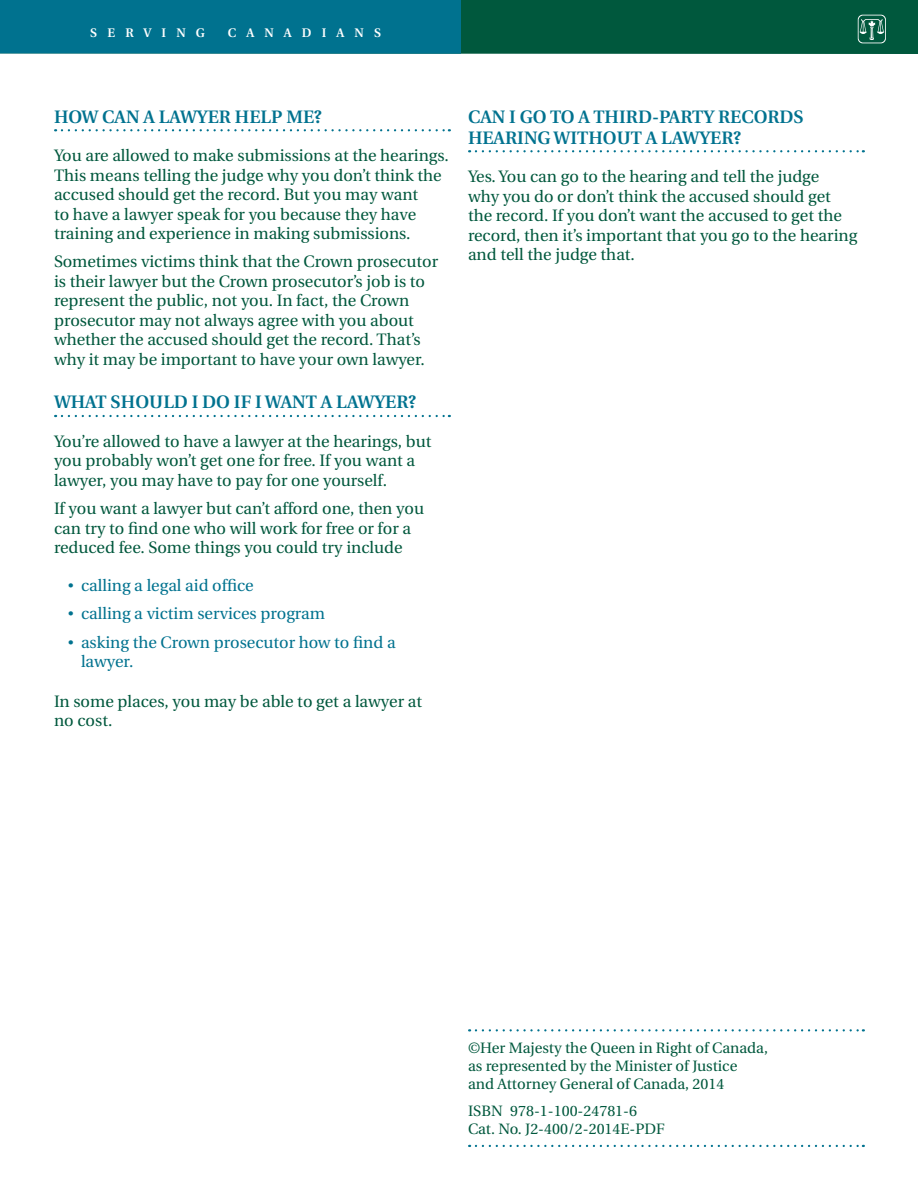
<style>
.page{position:relative;width:918px;height:1188px;background:#fff}
.page>*{position:absolute;margin:0;border:0;box-sizing:border-box;transform-origin:0 0}
.TITLE3{font:600 18px/21px "Utopia";color:#00728f}
.BODY{font:16.5px/19.5px "Utopia";color:#00583d}
.t1{font:16.5px/19.5px "Utopia";color:#00728f}
.PARAafterBULLETS{font:16.5px/19.5px "Utopia";color:#00583d}
.Copyright_title{font:15px/18px "Utopia";color:#00583d}
.copyright_cat_no{font:15px "Utopia";color:#00583d}
.copyright_body{font:15px "Utopia";color:#00583d}
.t2{font:600 12.45px "Utopia";letter-spacing:.815em;color:#fff}
</style>
<div class="page">
<div style="left:461px;top:0;width:457px;height:54px;background:#00583d"></div>
<div style="left:0;top:0;width:461px;height:54px;background:#00728f"></div>
<svg style="left:858px;top:15px;width:28px;height:28px"></svg>
<svg style="left:62px;top:129px;width:388px;height:2px"></svg>
<svg style="left:62px;top:415px;width:388px;height:2px"></svg>
<svg style="left:476px;top:150px;width:388px;height:2px"></svg>
<svg style="left:476px;top:1029px;width:388px;height:2px"></svg>
<svg style="left:476px;top:1145px;width:388px;height:2px"></svg>
<p class="t2" style="left:90px;top:26px;width:116px">SERVING</p>
<p class="t2" style="left:228px;top:26px;width:155px">CANADIANS</p>
<p class="TITLE3" style="left:54px;top:106px;width:269px">HOW CAN A LAWYER HELP ME?</p>
<p class="BODY" style="left:54px;top:146px;width:396px">You are allowed to make submissions at the hearings.<br>This means telling the judge why you don’t think the accused should get the record. But you may want<br>to have a lawyer speak for you because they have training and experience in making submissions.</p>
<p class="BODY" style="left:54px;top:252px;width:386px">Sometimes victims think that the Crown prosecutor is their lawyer but the Crown prosecutor’s job is to represent the public, not you. In fact, the Crown prosecutor may not always agree with you about whether the accused should get the record. That’s why it may be important to have your own lawyer.</p>
<p class="TITLE3" style="left:54px;top:392px;width:364px">WHAT SHOULD I DO IF I WANT A LAWYER?</p>
<p class="BODY" style="left:54px;top:432px;width:379px">You’re allowed to have a lawyer at the hearings, but you probably won’t get one for free. If you want a lawyer, you may have to pay for one yourself.</p>
<p class="BODY" style="left:54px;top:499px;width:372px">If you want a lawyer but can’t afford one, then you can try to find one who will work for free or for a reduced fee. Some things you could try include</p>
<p class="t1" style="left:68px;top:576px;width:188px">• calling a legal aid office</p>
<p class="t1" style="left:68px;top:604px;width:259px">• calling a victim services program</p>
<p class="t1" style="left:81px;top:633px;width:316px;text-indent:-14px">• asking the Crown prosecutor how to find a lawyer.</p>
<p class="PARAafterBULLETS" style="left:54px;top:692px;width:370px">In some places, you may be able to get a lawyer at no cost.</p>
<p class="TITLE3" style="left:468px;top:106px;width:337px">CAN I GO TO A THIRD-PARTY RECORDS<br>HEARING WITHOUT A LAWYER?</p>
<p class="BODY" style="left:468px;top:167px;width:391px">Yes. You can go to the hearing and tell the judge<br>why you do or don’t think the accused should get the record. If you don’t want the accused to get the record, then it’s important that you go to the hearing and tell the judge that.</p>
<p class="Copyright_title" style="left:468px;top:1039px;width:302px">©Her Majesty the Queen in Right of Canada, as represented by the Minister of Justice<br>and Attorney General of Canada, 2014</p>
<p class="copyright_body" style="left:468px;top:1103px;width:171px">ISBN 978-1-100-24781-6</p>
<p class="copyright_cat_no" style="left:468px;top:1121px;width:198px">Cat. No. J2-400/2-2014E-PDF</p>
</div>
